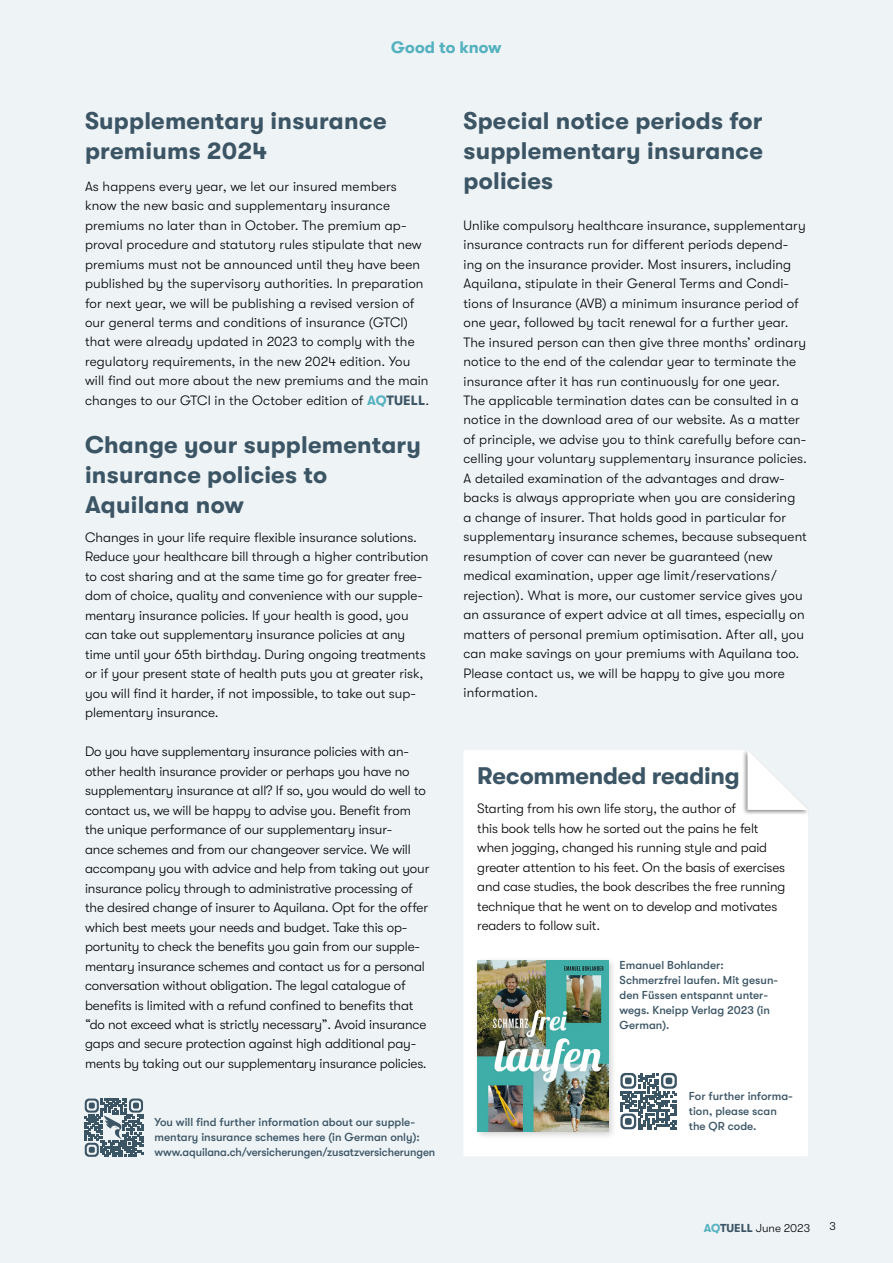
<style>
.page{position:relative;width:893px;height:1263px;background:#eef3f6}
.page>*{position:absolute;margin:0;border:0;box-sizing:border-box;transform-origin:0 0}
.t1{font:700 24px/30px "GT Walsheim";letter-spacing:.01em;color:#3c5565}
.t2{font:700 24px "GT Walsheim";letter-spacing:-.01em;color:#3c5565}
.t3{font:700 16.5px "GT Walsheim";letter-spacing:.005em;color:#54b1bf}
.t4{font:300 13.5px/19.5px "GT Walsheim";color:#000}
.t5{font:500 11.55px/15px "GT Walsheim";color:#3c5565}
.t6{font:300 11.55px "GT Walsheim";color:#000}
.s1{font-weight:700;color:#54b1bf}
.s2{font-weight:700;color:#3c5565}
</style>
<div class="page">
<div style="left:464px;top:750px;width:344px;height:406px;background:#fff"></div>
<div style="left:742px;top:748px;width:68px;height:67px;background:#000;opacity:.45"></div>
<svg style="left:747px;top:750px;width:61px;height:60px"></svg>
<div style="left:473px;top:956px;width:144px;height:184px;background:#000;opacity:.2"></div>
<img style="left:478px;top:961px;width:130px;height:170px">
<svg style="left:620px;top:1073px;width:57px;height:56px;background:#8897a1"></svg>
<div style="left:625px;top:1118px;width:7px;height:7px;background:#3c5565;border-radius:2px"></div>
<svg style="left:85px;top:1098px;width:58px;height:59px"></svg>
<p class="t3" style="left:391px;top:38px;width:112px">Good to know</p>
<h1 class="t1" style="left:85px;top:106px;width:303px">Supplementary insurance premiums 2024</h1>
<p class="t4" style="left:85px;top:176px;width:346px">As happens every year, we let our insured members know the new basic and supplementary insurance premiums no later than in October. The premium ap&shy;proval procedure and statutory rules stipulate that new premiums must not be announced until they have been published by the supervisory authorities. In preparation for next year, we will be publishing a revised version of our general terms and conditions of insurance (GTCI) that were already updated in 2023 to comply with the regulatory requirements, in the new 2024 edition. You will find out more about the new premiums and the main changes to our GTCI in the October edition of <span class="s1">AQ</span><span class="s2">TUELL</span>.</p>
<h1 class="t1" style="left:85px;top:430px;width:338px">Change your supplementary insurance policies to<br>Aquilana now</h1>
<p class="t4" style="left:85px;top:527px;width:345px">Changes in your life require flexible insurance solutions.<br>Reduce your healthcare bill through a higher contribution to cost sharing and at the same time go for greater free&shy;dom of choice, quality and convenience with our supple&shy;mentary insurance policies. If your health is good, you can take out supplementary insurance policies at any time until your 65th birthday. During ongoing treatments or if your present state of health puts you at greater risk, you will find it harder, if not impossible, to take out sup&shy;plementary insurance.</p>
<p class="t4" style="left:85px;top:742px;width:346px">Do you have supplementary insurance policies with an&shy;other health insurance provider or perhaps you have no supplementary insurance at all? If so, you would do well to contact us, we will be happy to advise you. Benefit from the unique performance of our supplementary insur-<br>ance schemes and from our changeover service. We will accompany you with advice and help from taking out your insurance policy through to administrative processing of the desired change of insurer to Aquilana. Opt for the offer which best meets your needs and budget. Take this op&shy;portunity to check the benefits you gain from our supple&shy;mentary insurance schemes and contact us for a personal conversation without obligation. The legal catalogue of benefits is limited with a refund confined to benefits that “do not exceed what is strictly necessary”. Avoid insurance gaps and secure protection against high additional pay&shy;ments by taking out our supplementary insurance policies.</p>
<p class="t5" style="left:155px;top:1115px;width:282px">You will find further information about our supple&shy;mentary insurance schemes here (in German only): www.aquilana.ch/versicherungen/zusatzversicherungen</p>
<h1 class="t1" style="left:463px;top:106px;width:301px;text-align:justify">Special notice periods for supplementary insurance policies</h1>
<p class="t4" style="left:463px;top:215px;width:345px">Unlike compulsory healthcare insurance, supplementary insurance contracts run for different periods depend&shy;ing on the insurance provider. Most insurers, including Aquilana, stipulate in their General Terms and Condi&shy;tions of Insurance (AVB) a minimum insurance period of one year, followed by tacit renewal for a further year.<br>The insured person can then give three months’ ordinary notice to the end of the calendar year to terminate the insurance after it has run continuously for one year.<br>The applicable termination dates can be consulted in a notice in the download area of our website. As a matter of principle, we advise you to think carefully before can&shy;celling your voluntary supplementary insurance policies.<br>A detailed examination of the advantages and draw&shy;backs is always appropriate when you are considering<br>a change of insurer. That holds good in particular for supplementary insurance schemes, because subsequent resumption of cover can never be guaranteed (new medical examination, upper age limit/reservations/ rejection). What is more, our customer service gives you an assurance of expert advice at all times, especially on matters of personal premium optimisation. After all, you can make savings on your premiums with Aquilana too.<br>Please contact us, we will be happy to give you more information.</p>
<h1 class="t2" style="left:477px;top:762px;width:264px">Recommended reading</h1>
<p class="t4" style="left:477px;top:799px;width:310px">Starting from his own life story, the author of<br>this book tells how he sorted out the pains he felt when jogging, changed his running style and paid greater attention to his feet. On the basis of exercises and case studies, the book describes the free running technique that he went on to develop and motivates readers to follow suit.</p>
<p class="t5" style="left:620px;top:958px;width:160px">Emanuel Bohlander:<br>Schmerzfrei laufen. Mit gesun&shy;den Füssen entspannt unter&shy;wegs. Kneipp Verlag 2023 (in<br>German).</p>
<p class="t5" style="left:689px;top:1088px;width:106px">For further informa&shy;tion, please scan the QR code.</p>
<p class="t6" style="left:704px;top:1221px;width:108px"><span class="s1">AQ</span><span class="s2">TUELL</span> June 2023</p>
<p class="t6" style="left:829px;top:1220px;width:8px">3</p>
</div>
